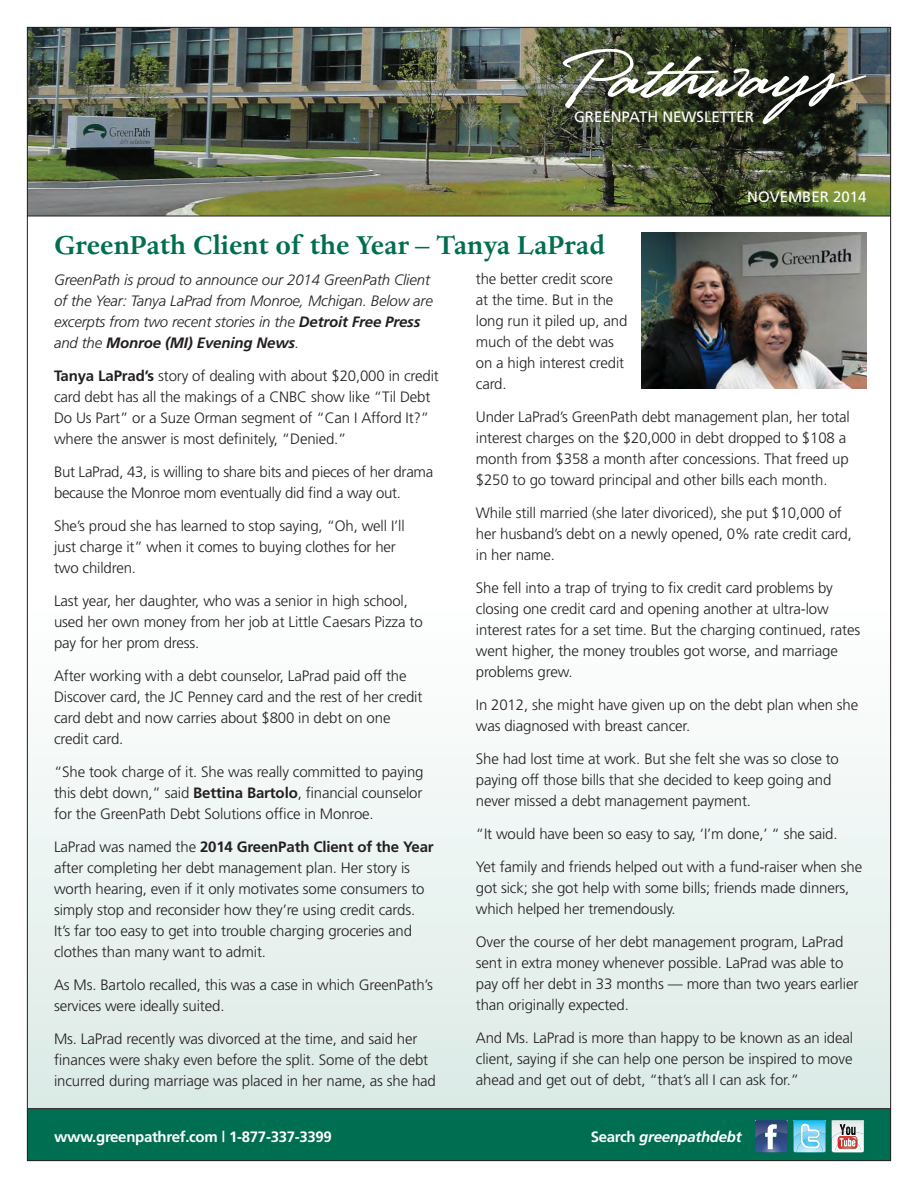
<style>
.page{position:relative;width:918px;height:1188px;background:#fff}
.page>*{position:absolute;margin:0;border:0;box-sizing:border-box;transform-origin:0 0}
.main_text{font:700 30px "Dante";color:#006e51}
.main_text-2{font:300 15px/21px "Frutiger";letter-spacing:-.01em;color:#231f20}
.main_text-3{font:italic 300 15px/21px "Frutiger";letter-spacing:-.01em;color:#231f20}
.main_text-4{font:700 15px "Frutiger";letter-spacing:-.02em;color:#fff}
.issue_info{font:15px "Frutiger";color:#fff}
.main_text-5{font:italic 700 15px "Frutiger";letter-spacing:-.02em;color:#fff}
.s1{font-weight:700}
.s2{font-style:normal}
</style>
<div class="page">
<img style="left:29px;top:29px;width:860px;height:187px">
<div style="left:27px;top:594px;width:863px;height:514px;background:linear-gradient(to bottom,#fff,#dbeae5)"></div>
<div style="left:27px;top:1109px;width:864px;height:52px;background:#006e51"></div>
<svg style="left:755px;top:1120px;width:32px;height:33px"></svg>
<svg style="left:793px;top:1120px;width:33px;height:33px"></svg>
<svg style="left:832px;top:1120px;width:32px;height:33px"></svg>
<hr style="left:27px;top:216px;width:863px;height:1px;background:#231f20">
<hr style="left:28px;top:1108px;width:863px;height:1px;background:#231f20">
<svg style="left:563px;top:49px;width:303px;height:75px;background:#575d4c"></svg>
<img style="left:642px;top:232px;width:225px;height:157px">
<p class="issue_info" style="left:574px;top:108px;width:182px">GREENPATH NEWSLETTER</p>
<p class="issue_info" style="left:747px;top:188px;width:121px">NOVEMBER 2014</p>
<p class="main_text" style="left:54px;top:229px;width:552px">GreenPath Client of the Year – Tanya LaPrad</p>
<p class="main_text-3" style="left:54px;top:269px;width:380px">GreenPath is proud to announce our 2014 GreenPath Client of the Year: Tanya LaPrad from Monroe, Mchigan. Below are excerpts from two recent stories in the <span class="s1">Detroit Free Press </span>and the <span class="s1">Monroe (MI) Evening News</span>.</p>
<p class="main_text-2" style="left:54px;top:365px;width:386px"><span class="s1">Tanya LaPrad’s</span> story of dealing with about $20,000 in credit card debt has all the makings of a CNBC show like “Til Debt Do Us Part” or a Suze Orman segment of “Can I Afford It?” where the answer is most definitely, “Denied.”</p>
<p class="main_text-2" style="left:54px;top:461px;width:381px">But LaPrad, 43, is willing to share bits and pieces of her drama because the Monroe mom eventually did find a way out.</p>
<p class="main_text-2" style="left:54px;top:515px;width:352px">She’s proud she has learned to stop saying, “Oh, well I’ll just charge it” when it comes to buying clothes for her two children.</p>
<p class="main_text-2" style="left:54px;top:590px;width:370px">Last year, her daughter, who was a senior in high school, used her own money from her job at Little Caesars Pizza to pay for her prom dress.</p>
<p class="main_text-2" style="left:54px;top:665px;width:370px">After working with a debt counselor, LaPrad paid off the Discover card, the JC Penney card and the rest of her credit card debt and now carries about $800 in debt on one credit card.</p>
<p class="main_text-2" style="left:54px;top:761px;width:371px;text-align:justify">“She took charge of it. She was really committed to paying this debt down,” said <span class="s1">Bettina Bartolo</span>, financial counselor for the GreenPath Debt Solutions office in Monroe.</p>
<p class="main_text-2" style="left:54px;top:836px;width:381px">LaPrad was named the <span class="s1">2014 GreenPath Client of the Year </span>after completing her debt management plan. Her story is worth hearing, even if it only motivates some consumers to simply stop and reconsider how they’re using credit cards.<br>It’s far too easy to get into trouble charging groceries and clothes than many want to admit.</p>
<p class="main_text-2" style="left:54px;top:974px;width:380px">As Ms. Bartolo recalled, this was a case in which GreenPath’s services were ideally suited.</p>
<p class="main_text-2" style="left:54px;top:1028px;width:383px">Ms. LaPrad recently was divorced at the time, and said her finances were shaky even before the split. Some of the debt incurred during marriage was placed in her name, as she had</p>
<p class="main_text-2" style="left:476px;top:269px;width:153px">the better credit score at the time. But in the long run it piled up, and much of the debt was on a high interest credit card.</p>
<p class="main_text-2" style="left:476px;top:407px;width:376px">Under LaPrad’s GreenPath debt management plan, her total interest charges on the $20,000 in debt dropped to $108 a month from $358 a month after concessions. That freed up $250 to go toward principal and other bills each month.</p>
<p class="main_text-2" style="left:476px;top:503px;width:378px">While still married (she later divoriced), she put $10,000 of her husband’s debt on a newly opened, 0% rate credit card, in her name.</p>
<p class="main_text-2" style="left:476px;top:578px;width:386px">She fell into a trap of trying to fix credit card problems by closing one credit card and opening another at ultra-low interest rates for a set time. But the charging continued, rates went higher, the money troubles got worse, and marriage problems grew.</p>
<p class="main_text-2" style="left:476px;top:695px;width:384px">In 2012, she might have given up on the debt plan when she was diagnosed with breast cancer.</p>
<p class="main_text-2" style="left:476px;top:749px;width:365px">She had lost time at work. But she felt she was so close to paying off those bills that she decided to keep going and never missed a debt management payment.</p>
<p class="main_text-2" style="left:476px;top:824px;width:363px">“It would have been so easy to say, ‘I’m done,’ “ she said.</p>
<p class="main_text-2" style="left:476px;top:857px;width:388px">Yet family and friends helped out with a fund-raiser when she got sick; she got help with some bills; friends made dinners, which helped her tremendously.</p>
<p class="main_text-2" style="left:476px;top:932px;width:384px">Over the course of her debt management program, LaPrad sent in extra money whenever possible. LaPrad was able to pay off her debt in 33 months — more than two years earlier than originally expected.</p>
<p class="main_text-2" style="left:476px;top:1028px;width:379px;text-align:justify">And Ms. LaPrad is more than happy to be known as an ideal client, saying if she can help one person be inspired to move ahead and get out of debt, “that’s all I can ask for.”</p>
<p class="main_text-4" style="left:54px;top:1128px;width:279px">www.greenpathref.com | 1-877-337-3399</p>
<p class="main_text-5" style="left:591px;top:1128px;width:152px"><span class="s2">Search</span> greenpathdebt</p>
</div>
